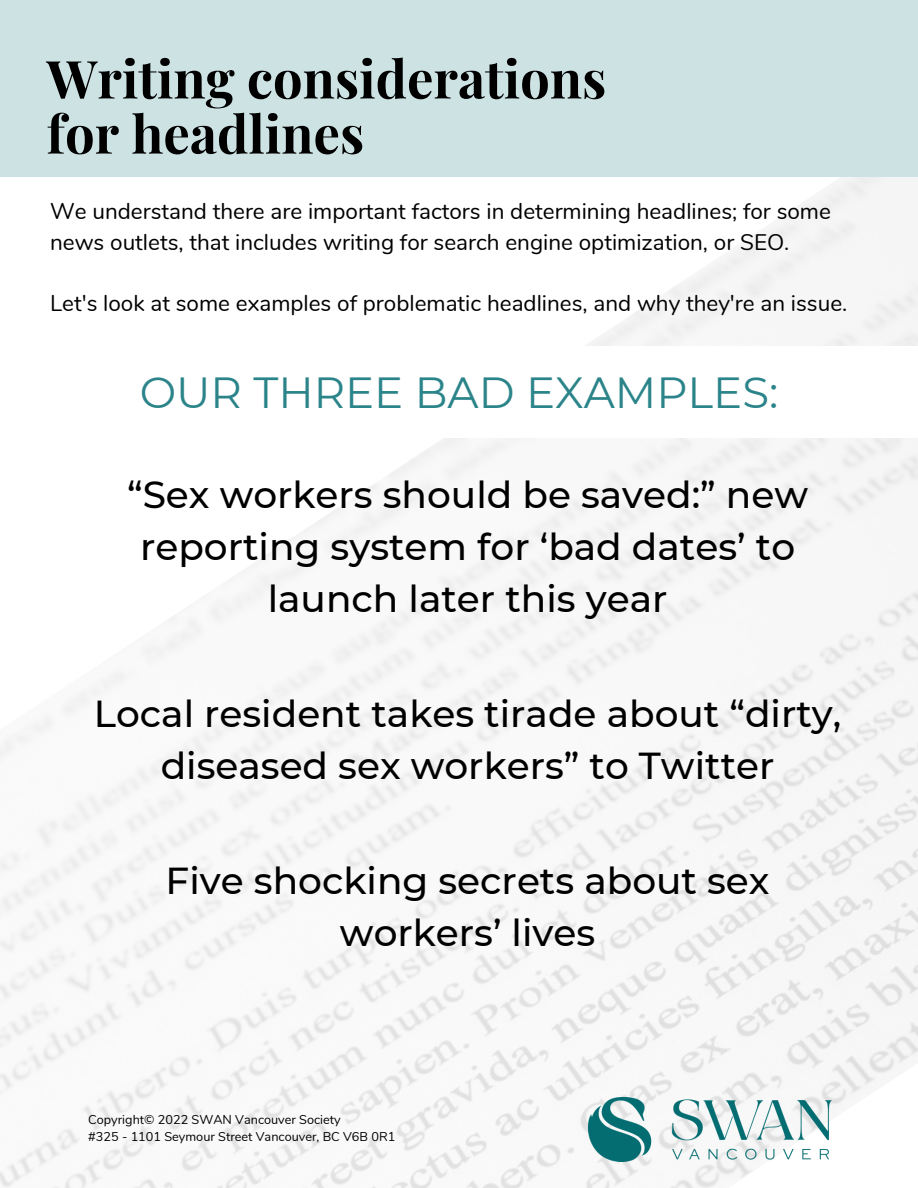
<style>
.page{position:relative;width:918px;height:1188px;background:#fff}
.page>*{position:absolute;margin:0;border:0;box-sizing:border-box;transform-origin:0 0}
.t1{font:700 52.5px/55.2px "Playfair Display";color:#000}
.t2{font:43.5px "Montserrat";color:#2b8489}
.t3{font:500 37.5px/51.8px "Montserrat";color:#000;text-align:center}
.t4{font:22.5px/30.3px "Nunito";color:#000}
.t5{font:12.75px "Nunito";color:#000}
</style>
<div class="page">
<img style="left:0;top:177px;width:918px;height:1011px">
<div style="left:0;top:346px;width:918px;height:92px;background:#fff"></div>
<div style="left:0;top:0;width:918px;height:177px;background:#cde2e3"></div>
<img style="left:589px;top:1098px;width:243px;height:64px">
<h1 class="t1" style="left:47px;top:49px;width:561px">Writing considerations for headlines</h1>
<p class="t4" style="left:50px;top:197px;width:782px">We understand there are important factors in determining headlines; for some news outlets, that includes writing for search engine optimization, or SEO.</p>
<h4 class="t4" style="left:50px;top:288px;width:799px">Let's look at some examples of problematic headlines, and why they're an issue.</h4>
<h3 class="t2" style="left:140px;top:366px;width:640px">OUR THREE BAD EXAMPLES:</h3>
<h4 class="t3" style="left:127px;top:469px;width:683px">“Sex workers should be saved:” new reporting system for ‘bad dates’ to launch later this year</h4>
<h2 class="t3" style="left:94px;top:688px;width:749px">Local resident takes tirade about “dirty, diseased sex workers” to Twitter</h2>
<h3 class="t3" style="left:166px;top:855px;width:605px">Five shocking secrets about sex workers’ lives</h3>
<p class="t5" style="left:88px;top:1111px;width:254px">Copyright© 2022 SWAN Vancouver Society</p>
<p class="t5" style="left:88px;top:1128px;width:309px">#325 - 1101 Seymour Street Vancouver, BC V6B 0R1</p>
</div>
